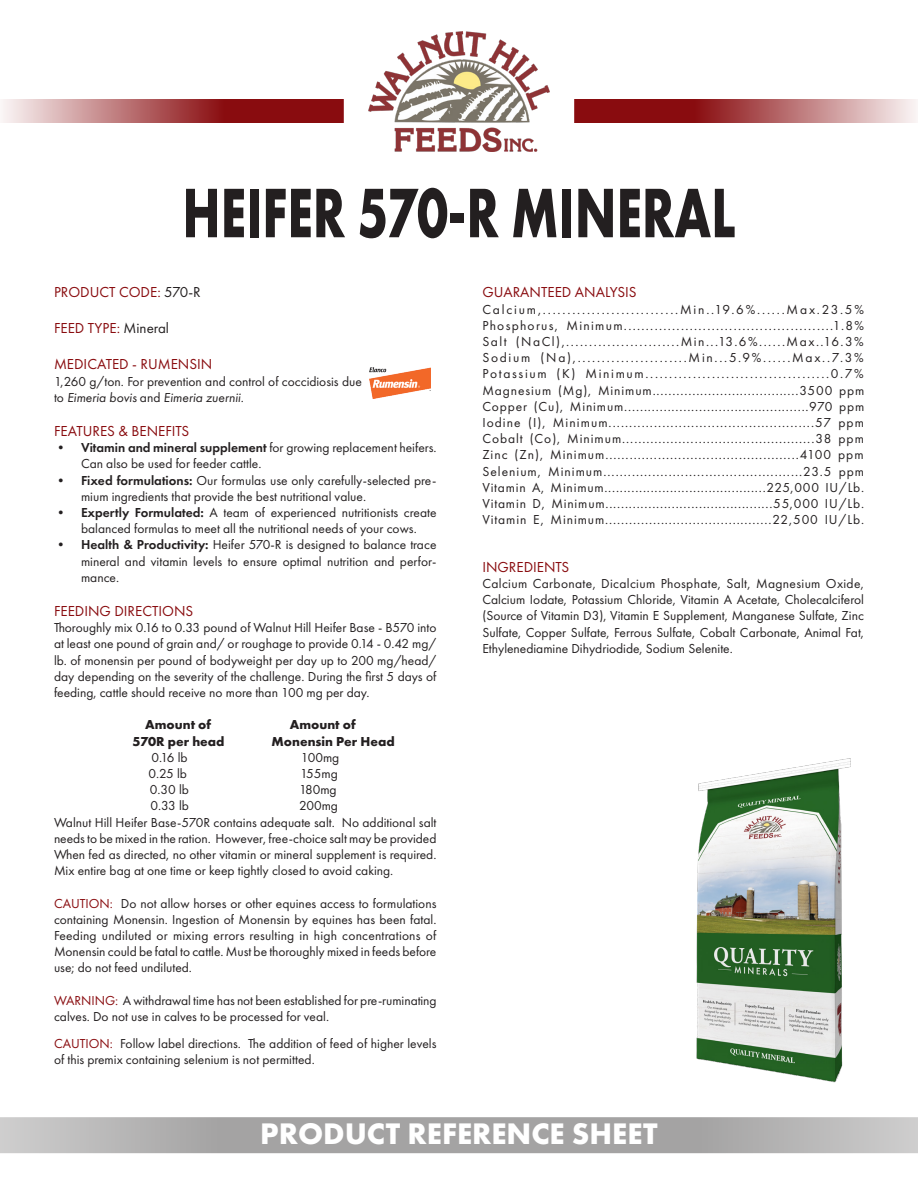
<style>
.page{position:relative;width:918px;height:1188px;background:#fff}
.page>*{position:absolute;margin:0;border:0;box-sizing:border-box;transform-origin:0 0}
.t1{font:700 72.6px "Futura PT";color:#231f20;scale:.71 1}
.t2{font:700 30.9px "Futura PT";color:#fff}
.t3{font:15px "Futura PT";color:#890c0f}
.t4{font:13.5px/16.2px "Futura PT";color:#231f20;text-align:justify}
.t5{font:13.5px "Futura PT";letter-spacing:.065em;color:#231f20}
.t6{font:13.5px "Futura PT";letter-spacing:.07em;color:#231f20}
.t7{font:13.5px "Futura PT";letter-spacing:.06em;color:#231f20}
.t8{font:13.5px "Futura PT";letter-spacing:.08em;color:#231f20}
.t9{font:13.5px "Futura PT";letter-spacing:.075em;color:#231f20}
.t10{font:13.5px "Futura PT";letter-spacing:.095em;color:#231f20}
.t11{font:13.5px "Futura PT";letter-spacing:.11em;color:#231f20}
.t12{font:13.5px "Futura PT";letter-spacing:.125em;color:#231f20}
.t13{font:13.5px "Futura PT";letter-spacing:.135em;color:#231f20}
.t14{font:13.5px "Futura PT";letter-spacing:.13em;color:#231f20}
.t15{font:700 13.5px "Futura PT";color:#231f20}
.s1{color:#231f20}
.s2{font-style:italic}
.s3{font-weight:600}
.s4{color:#890c0f}
</style>
<div class="page">
<img style="left:369px;top:32px;width:180px;height:119px">
<svg style="left:3px;top:99px;width:341px;height:24px;background:#ad5759"></svg>
<svg style="left:574px;top:99px;width:342px;height:24px;background:#ad5759"></svg>
<div style="left:0;top:1117px;width:459px;height:36px;background:linear-gradient(to right,#c3c2c2,#999898)"></div>
<div style="left:459px;top:1117px;width:459px;height:36px;background:linear-gradient(to right,#999898,#c3c2c2)"></div>
<img style="left:369px;top:368px;width:62px;height:30px">
<img style="left:696px;top:758px;width:154px;height:325px">
<p class="t1" style="left:182px;top:166px;width:781px">HEIFER 570-R MINERAL</p>
<p class="t3" style="left:54px;top:283px;width:148px">PRODUCT CODE: <span class="s1">570-R</span></p>
<p class="t3" style="left:54px;top:319px;width:117px">FEED TYPE: <span class="s1">Mineral</span></p>
<p class="t3" style="left:54px;top:355px;width:160px">MEDICATED - RUMENSIN</p>
<p class="t4" style="left:54px;top:373px;width:309px">1,260 g/ton. For prevention and control of coccidiosis due to <span class="s2">Eimeria bovis</span> and <span class="s2">Eimeria zuernii.</span></p>
<p class="t3" style="left:54px;top:422px;width:137px">FEATURES &amp; BENEFITS</p>
<p class="t4" style="left:81px;top:439px;width:357px;text-indent:-27px"><span class="s3">• Vitamin and mineral supplement</span> for growing replacement heifers.<br>Can also be used for feeder cattle.</p>
<p class="t4" style="left:81px;top:472px;width:357px;text-indent:-27px"><span class="s3">• Fixed formulations:</span> Our formulas use only carefully-selected pre&shy;mium ingredients that provide the best nutritional value.</p>
<p class="t4" style="left:54px;top:504px;width:384px;text-align:center"><span class="s3">• Expertly Formulated:</span> A team of experienced nutritionists create balanced formulas to meet all the nutritional needs of your cows.</p>
<p class="t4" style="left:81px;top:537px;width:357px;text-indent:-27px"><span class="s3">• Health &amp; Productivity:</span> Heifer 570-R is designed to balance trace mineral and vitamin levels to ensure optimal nutrition and perfor&shy;mance.</p>
<p class="t3" style="left:54px;top:602px;width:141px">FEEDING DIRECTIONS</p>
<p class="t4" style="left:54px;top:619px;width:384px">Thoroughly mix 0.16 to 0.33 pound of Walnut Hill Heifer Base - B570 into at least one pound of grain and/ or roughage to provide 0.14 - 0.42 mg/ lb. of monensin per pound of bodyweight per day up to 200 mg/head/ day depending on the severity of the challenge. During the first 5 days of feeding, cattle should receive no more than 100 mg per day.</p>
<p class="t15" style="left:145px;top:716px;width:67px">Amount of</p>
<p class="t15" style="left:290px;top:716px;width:67px">Amount of</p>
<p class="t15" style="left:133px;top:732px;width:93px">570R per head</p>
<p class="t15" style="left:272px;top:732px;width:125px">Monensin Per Head</p>
<p class="t4" style="left:152px;top:749px;width:38px">0.16 lb</p>
<p class="t4" style="left:301px;top:749px;width:40px">100mg</p>
<p class="t4" style="left:148px;top:765px;width:40px">0.25 lb</p>
<p class="t4" style="left:300px;top:765px;width:39px">155mg</p>
<p class="t4" style="left:150px;top:781px;width:41px">0.30 lb</p>
<p class="t4" style="left:299px;top:781px;width:39px">180mg</p>
<p class="t4" style="left:151px;top:798px;width:40px">0.33 lb</p>
<p class="t4" style="left:299px;top:798px;width:41px">200mg</p>
<p class="t4" style="left:54px;top:814px;width:384px">Walnut Hill Heifer Base-570R contains adequate salt. No additional salt needs to be mixed in the ration. However, free-choice salt may be provided When fed as directed, no other vitamin or mineral supplement is required.<br>Mix entire bag at one time or keep tightly closed to avoid caking.</p>
<p class="t4" style="left:54px;top:895px;width:384px"><span class="s4">CAUTION:</span> Do not allow horses or other equines access to formulations containing Monensin. Ingestion of Monensin by equines has been fatal.<br>Feeding undiluted or mixing errors resulting in high concentrations of Monensin could be fatal to cattle. Must be thoroughly mixed in feeds before use; do not feed undiluted.</p>
<p class="t4" style="left:54px;top:992px;width:384px"><span class="s4">WARNING:</span> A withdrawal time has not been established for pre-ruminating calves. Do not use in calves to be processed for veal.</p>
<p class="t4" style="left:54px;top:1035px;width:384px"><span class="s4">CAUTION:</span> Follow label directions. The addition of feed of higher levels of this premix containing selenium is not permitted.</p>
<p class="t3" style="left:482px;top:283px;width:156px">GUARANTEED ANALYSIS</p>
<p class="t13" style="left:482px;top:301px;width:383px">Calcium,............................Min..19.6%......Max.23.5%</p>
<p class="t10" style="left:482px;top:317px;width:383px">Phosphorus, Minimum................................................1.8%</p>
<p class="t11" style="left:482px;top:333px;width:383px">Salt (NaCl),.........................Min...13.6%......Max..16.3%</p>
<p class="t14" style="left:482px;top:350px;width:383px">Sodium (Na),.......................Min...5.9%......Max..7.3%</p>
<p class="t12" style="left:482px;top:366px;width:383px">Potassium (K) Minimum.......................................0.7%</p>
<p class="t5" style="left:482px;top:382px;width:383px">Magnesium (Mg), Minimum.....................................3500 ppm</p>
<p class="t5" style="left:482px;top:398px;width:383px">Copper (Cu), Minimum...............................................970 ppm</p>
<p class="t8" style="left:482px;top:414px;width:383px">Iodine (I), Minimum..................................................57 ppm</p>
<p class="t6" style="left:482px;top:431px;width:383px">Cobalt (Co), Minimum................................................38 ppm</p>
<p class="t6" style="left:482px;top:447px;width:383px">Zinc (Zn), Minimum................................................4100 ppm</p>
<p class="t9" style="left:482px;top:463px;width:383px">Selenium, Minimum.................................................23.5 ppm</p>
<p class="t7" style="left:482px;top:479px;width:383px">Vitamin A, Minimum..........................................225,000 IU/Lb.</p>
<p class="t7" style="left:482px;top:495px;width:383px">Vitamin D, Minimum...........................................55,000 IU/Lb.</p>
<p class="t5" style="left:482px;top:512px;width:383px">Vitamin E, Minimum..........................................22,500 IU/Lb.</p>
<p class="t3" style="left:482px;top:558px;width:88px">INGREDIENTS</p>
<p class="t4" style="left:482px;top:575px;width:383px">Calcium Carbonate, Dicalcium Phosphate, Salt, Magnesium Oxide, Calcium Iodate, Potassium Chloride, Vitamin A Acetate, Cholecalciferol (Source of Vitamin D3), Vitamin E Supplement, Manganese Sulfate, Zinc Sulfate, Copper Sulfate, Ferrous Sulfate, Cobalt Carbonate, Animal Fat, Ethylenediamine Dihydriodide, Sodium Selenite.</p>
<h2 class="t2" style="left:260px;top:1113px;width:399px">PRODUCT REFERENCE SHEET</h2>
</div>
